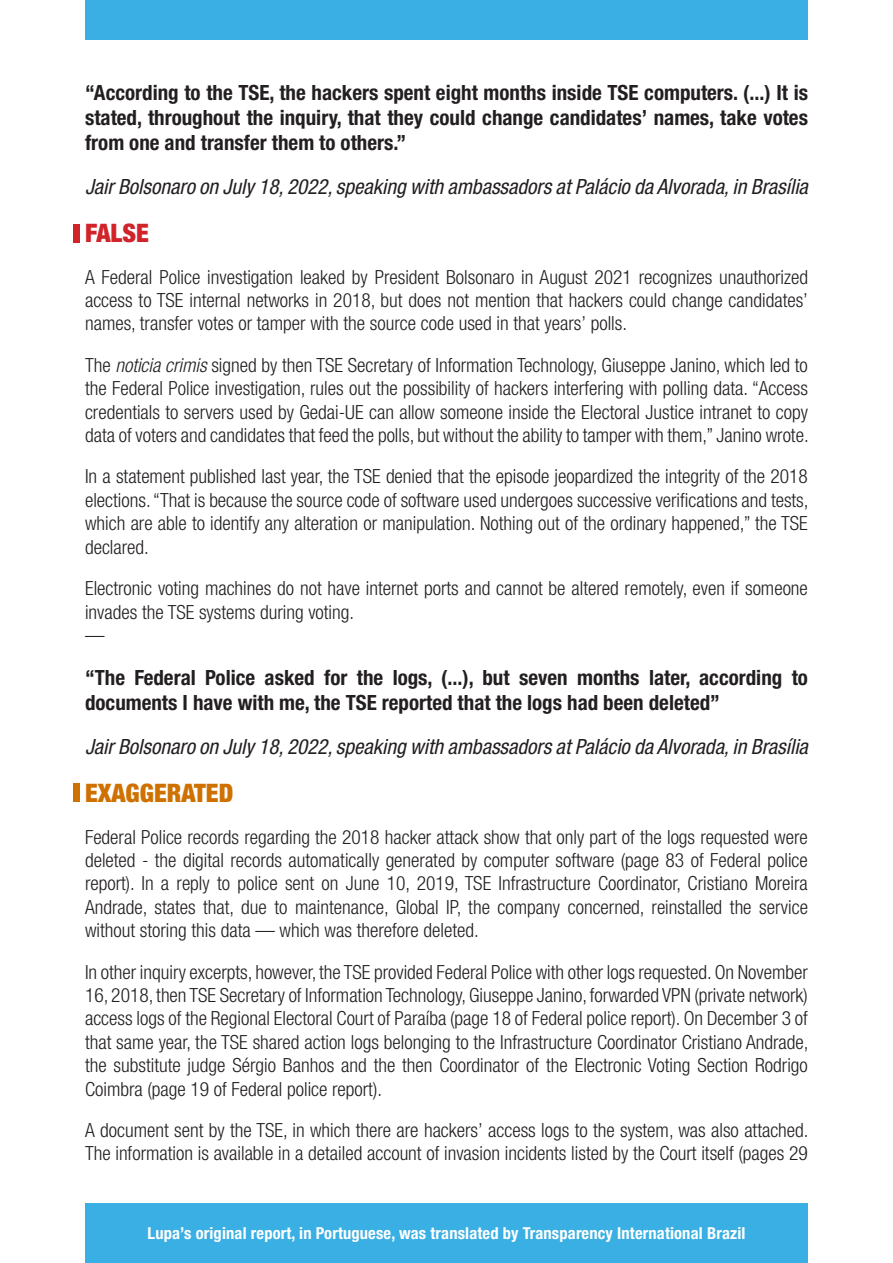
<style>
.page{position:relative;width:893px;height:1263px;background:#fff}
.page>*{position:absolute;margin:0;border:0;box-sizing:border-box;transform-origin:0 0}
.t1{font:900 condensed 25.5px "Helvetica Neue LT Std";color:#ce7100}
.t2{font:900 condensed 25.5px "Helvetica Neue LT Std";color:#d1232a}
.t3{font:700 condensed 21px/25.2px "Helvetica Neue LT Std";color:#231f20;text-align:justify}
.t4{font:italic condensed 21px "Helvetica Neue LT Std";color:#231f20}
.t5{font:300 condensed 19.5px/23.4px "Helvetica Neue LT Std";color:#231f20;text-align:justify}
.t6{font:700 condensed 16.5px "Helvetica Neue LT Std";letter-spacing:.01em;color:#fff}
.s1{font-style:italic}
</style>
<div class="page">
<div style="left:85px;top:0;width:723px;height:40px;background:#39afe4"></div>
<div style="left:85px;top:1203px;width:723px;height:60px;background:#39afe4"></div>
<div style="left:74px;top:784px;width:6px;height:18px;background:#ce7100"></div>
<div style="left:74px;top:224px;width:6px;height:18px;background:#d1232a"></div>
<p class="t3" style="left:85px;top:80px;width:724px">“According to the TSE, the hackers spent eight months inside TSE computers. (...) It is stated, throughout the inquiry, that they could change candidates’ names, take votes from one and transfer them to others.”</p>
<p class="t4" style="left:85px;top:174px;width:724px">Jair Bolsonaro on July 18, 2022, speaking with ambassadors at Palácio da Alvorada, in Brasília</p>
<p class="t2" style="left:85px;top:217px;width:65px">FALSE</p>
<p class="t5" style="left:85px;top:265px;width:724px">A Federal Police investigation leaked by President Bolsonaro in August 2021 recognizes unauthorized access to TSE internal networks in 2018, but does not mention that hackers could change candidates’ names, transfer votes or tamper with the source code used in that years’ polls.</p>
<p class="t5" style="left:85px;top:353px;width:725px">The <span class="s1">noticia crimis</span> signed by then TSE Secretary of Information Technology, Giuseppe Janino, which led to the Federal Police investigation, rules out the possibility of hackers interfering with polling data. “Access credentials to servers used by Gedai-UE can allow someone inside the Electoral Justice intranet to copy data of voters and candidates that feed the polls, but without the ability to tamper with them,” Janino wrote.</p>
<p class="t5" style="left:85px;top:465px;width:725px">In a statement published last year, the TSE denied that the episode jeopardized the integrity of the 2018 elections. “That is because the source code of software used undergoes successive verifications and tests, which are able to identify any alteration or manipulation. Nothing out of the ordinary happened,” the TSE declared.</p>
<p class="t5" style="left:85px;top:576px;width:724px">Electronic voting machines do not have internet ports and cannot be altered remotely, even if someone invades the TSE systems during voting.</p>
<p class="t5" style="left:85px;top:623px;width:21px">—</p>
<p class="t3" style="left:85px;top:665px;width:724px">“The Federal Police asked for the logs, (...), but seven months later, according to documents I have with me, the TSE reported that the logs had been deleted”</p>
<p class="t4" style="left:85px;top:734px;width:724px">Jair Bolsonaro on July 18, 2022, speaking with ambassadors at Palácio da Alvorada, in Brasília</p>
<p class="t1" style="left:85px;top:777px;width:150px">EXAGGERATED</p>
<p class="t5" style="left:85px;top:825px;width:724px">Federal Police records regarding the 2018 hacker attack show that only part of the logs requested were deleted - the digital records automatically generated by computer software (page 83 of Federal police report). In a reply to police sent on June 10, 2019, TSE Infrastructure Coordinator, Cristiano Moreira Andrade, states that, due to maintenance, Global IP, the company concerned, reinstalled the service without storing this data — which was therefore deleted.</p>
<p class="t5" style="left:85px;top:960px;width:725px">In other inquiry excerpts, however, the TSE provided Federal Police with other logs requested. On November 16, 2018, then TSE Secretary of Information Technology, Giuseppe Janino, forwarded VPN (private network) access logs of the Regional Electoral Court of Paraíba (page 18 of Federal police report). On December 3 of that same year, the TSE shared action logs belonging to the Infrastructure Coordinator Cristiano Andrade, the substitute judge Sérgio Banhos and the then Coordinator of the Electronic Voting Section Rodrigo Coimbra (page 19 of Federal police report).</p>
<p class="t5" style="left:85px;top:1118px;width:725px">A document sent by the TSE, in which there are hackers’ access logs to the system, was also attached.<br>The information is available in a detailed account of invasion incidents listed by the Court itself (pages 29</p>
<p class="t6" style="left:148px;top:1223px;width:599px">Lupa’s original report, in Portuguese, was translated by Transparency International Brazil</p>
</div>
